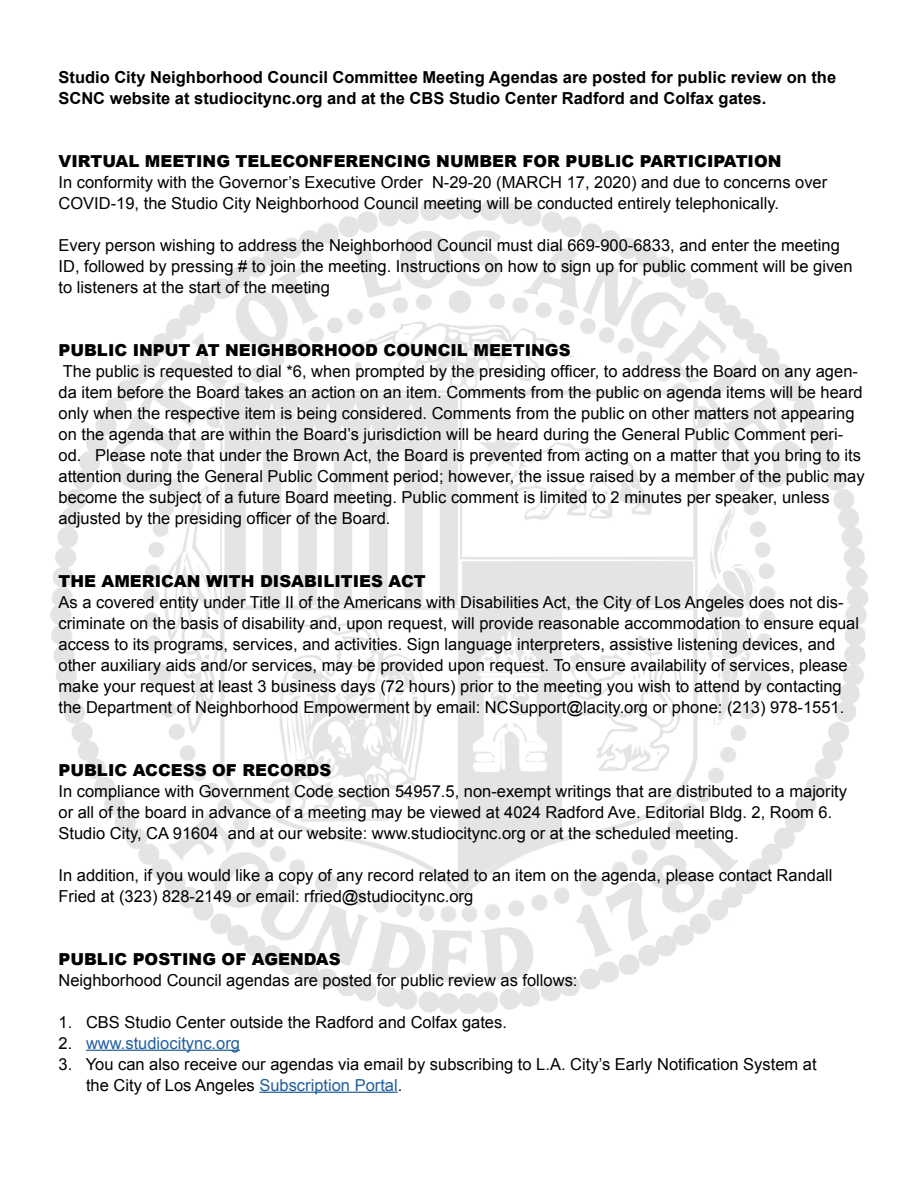
<style>
.page{position:relative;width:918px;height:1188px;background:#fff}
.page>*{position:absolute;margin:0;border:0;box-sizing:border-box;transform-origin:0 0}
.t1{font:16.5px/21px "Arial";color:#000}
.t2{font:900 16.5px "Arial";color:#000}
.t3{font:700 16.5px/21px "Arial";color:#000}
.t4{font:16.5px "Arial";color:#215e9e}
.s1{color:#000}
.s2{color:#215e9e}
</style>
<div class="page">
<hr style="left:86px;top:1050px;width:154px;height:1px;background:#215e9e">
<hr style="left:259px;top:1092px;width:139px;height:1px;background:#215e9e">
<img style="left:51px;top:198px;width:816px;height:816px">
<p class="t3" style="left:58px;top:67px;width:779px">Studio City Neighborhood Council Committee Meeting Agendas are posted for public review on the<br>SCNC website at studiocitync.org and at the CBS Studio Center Radford and Colfax gates.</p>
<p class="t2" style="left:58px;top:149px;width:725px">VIRTUAL MEETING TELECONFERENCING NUMBER FOR PUBLIC PARTICIPATION</p>
<p class="t1" style="left:58px;top:171px;width:770px">In conformity with the Governor’s Executive Order N-29-20 (MARCH 17, 2020) and due to concerns over<br>COVID-19, the Studio City Neighborhood Council meeting will be conducted entirely telephonically.</p>
<p class="t1" style="left:58px;top:234px;width:796px">Every person wishing to address the Neighborhood Council must dial 669-900-6833, and enter the meeting<br>ID, followed by pressing # to join the meeting. Instructions on how to sign up for public comment will be given to listeners at the start of the meeting</p>
<p class="t2" style="left:58px;top:338px;width:514px">PUBLIC INPUT AT NEIGHBORHOOD COUNCIL MEETINGS</p>
<p class="t1" style="left:58px;top:360px;width:808px">The public is requested to dial *6, when prompted by the presiding officer, to address the Board on any agen&shy;da item before the Board takes an action on an item. Comments from the public on agenda items will be heard only when the respective item is being considered. Comments from the public on other matters not appearing on the agenda that are within the Board’s jurisdiction will be heard during the General Public Comment peri&shy;od. Please note that under the Brown Act, the Board is prevented from acting on a matter that you bring to its attention during the General Public Comment period; however, the issue raised by a member of the public may become the subject of a future Board meeting. Public comment is limited to 2 minutes per speaker, unless adjusted by the presiding officer of the Board.</p>
<p class="t2" style="left:58px;top:569px;width:369px">THE AMERICAN WITH DISABILITIES ACT</p>
<p class="t1" style="left:58px;top:591px;width:802px">As a covered entity under Title II of the Americans with Disabilities Act, the City of Los Angeles does not dis&shy;criminate on the basis of disability and, upon request, will provide reasonable accommodation to ensure equal access to its programs, services, and activities. Sign language interpreters, assistive listening devices, and other auxiliary aids and/or services, may be provided upon request. To ensure availability of services, please make your request at least 3 business days (72 hours) prior to the meeting you wish to attend by contacting the Department of Neighborhood Empowerment by email: NCSupport@lacity.org or phone: (213) 978-1551.</p>
<p class="t2" style="left:58px;top:758px;width:274px">PUBLIC ACCESS OF RECORDS</p>
<p class="t1" style="left:58px;top:780px;width:790px">In compliance with Government Code section 54957.5, non-exempt writings that are distributed to a majority or all of the board in advance of a meeting may be viewed at 4024 Radford Ave. Editorial Bldg. 2, Room 6.<br>Studio City, CA 91604 and at our website: www.studiocitync.org or at the scheduled meeting.</p>
<p class="t1" style="left:58px;top:864px;width:776px">In addition, if you would like a copy of any record related to an item on the agenda, please contact Randall<br>Fried at (323) 828-2149 or email: rfried@studiocitync.org</p>
<p class="t2" style="left:58px;top:947px;width:284px">PUBLIC POSTING OF AGENDAS</p>
<p class="t1" style="left:58px;top:969px;width:521px">Neighborhood Council agendas are posted for public review as follows:</p>
<p class="t1" style="left:58px;top:1011px;width:450px">1. CBS Studio Center outside the Radford and Colfax gates.</p>
<p class="t4" style="left:58px;top:1032px;width:183px"><span class="s1">2.</span> www.studiocitync.org</p>
<p class="t1" style="left:86px;top:1053px;width:732px;text-indent:-28px">3. You can also receive our agendas via email by subscribing to L.A. City’s Early Notification System at the City of Los Angeles <span class="s2">Subscription Portal</span>.</p>
</div>
